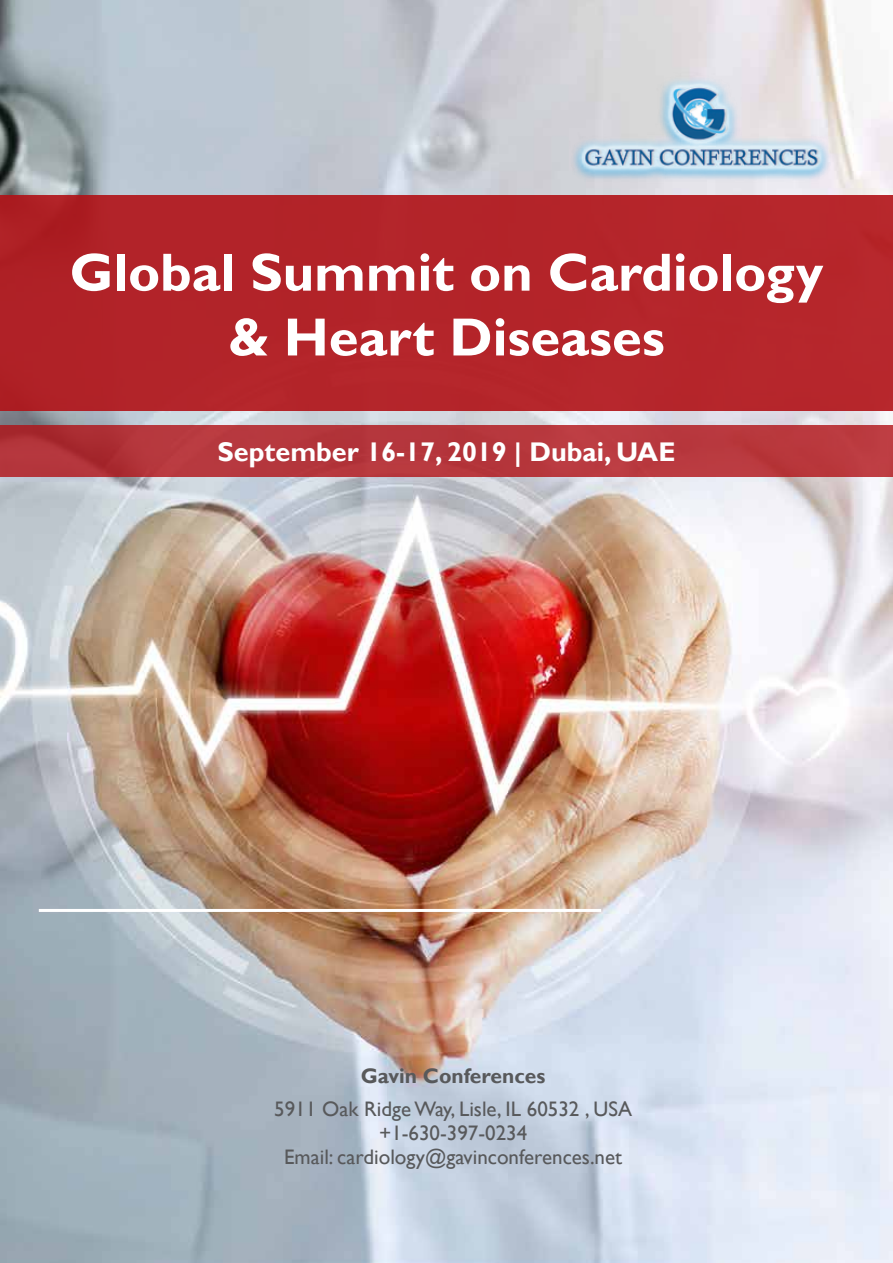
<style>
.page{position:relative;width:893px;height:1263px;background:#fff}
.page>*{position:absolute;margin:0;border:0;box-sizing:border-box;transform-origin:0 0}
.t1{font:700 54px/64.8px "Gill Sans";color:#fff;text-align:center}
.t2{font:700 27px "Gill Sans";color:#fff}
.t3{font:21px/24px "Gill Sans";color:#58595b;text-align:center}
.t4{font:700 21px "Gill Sans";color:#58595b}
</style>
<div class="page">
<img style="left:0;top:0;width:893px;height:1263px">
<hr style="left:39px;top:909px;width:562px;height:3px;background:#fff">
<div style="left:0;top:195px;width:893px;height:216px;background:#b32429"></div>
<div style="left:0;top:426px;width:893px;height:51px;background:#b7383d"></div>
<img style="left:570px;top:63px;width:269px;height:129px">
<h1 class="t1" style="left:70px;top:241px;width:755px">Global Summit on Cardiology &amp; Heart Diseases</h1>
<p class="t2" style="left:218px;top:435px;width:459px">September 16-17, 2019 | Dubai, UAE</p>
<p class="t4" style="left:361px;top:1064px;width:186px">Gavin Conferences</p>
<p class="t3" style="left:274px;top:1097px;width:359px">5911 Oak Ridge Way, Lisle, IL 60532 , USA +1-630-397-0234<br>Email: cardiology@gavinconferences.net</p>
</div>
